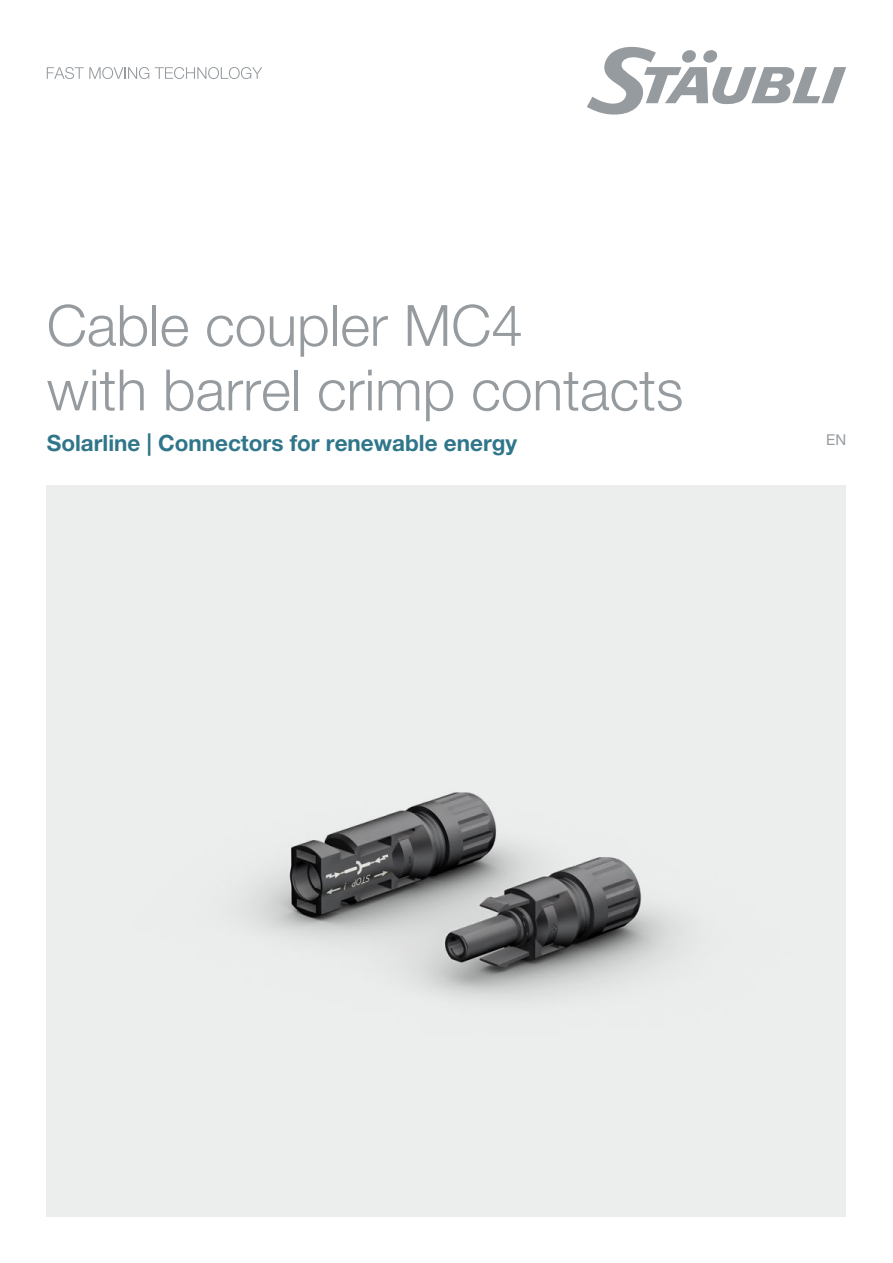
<style>
.page{position:relative;width:893px;height:1263px;background:#fff}
.page>*{position:absolute;margin:0;border:0;box-sizing:border-box;transform-origin:0 0}
.Headline_Title_neutr{font:300 57px/64.5px "Helvetica Neue LTW1 G";color:#969b9f}
.Subline_Title_neutra{font:700 22.5px "Helvetica Neue LTW1 G";color:#30768a}
.Language_Indication{font:15px "Helvetica Neue LTW1 G";color:#969b9f}
</style>
<div class="page">
<svg style="left:587px;top:47px;width:259px;height:68px"></svg>
<svg style="left:47px;top:67px;width:102px;height:12px"></svg>
<svg style="left:155px;top:67px;width:107px;height:12px"></svg>
<img style="left:47px;top:485px;width:799px;height:731px">
<p class="Headline_Title_neutr" style="left:47px;top:293px;width:638px">Cable coupler MC4<br>with barrel crimp contacts</p>
<p class="Subline_Title_neutra" style="left:47px;top:429px;width:472px">Solarline | Connectors for renewable energy</p>
<p class="Language_Indication" style="left:826px;top:431px;width:21px">EN</p>
</div>
